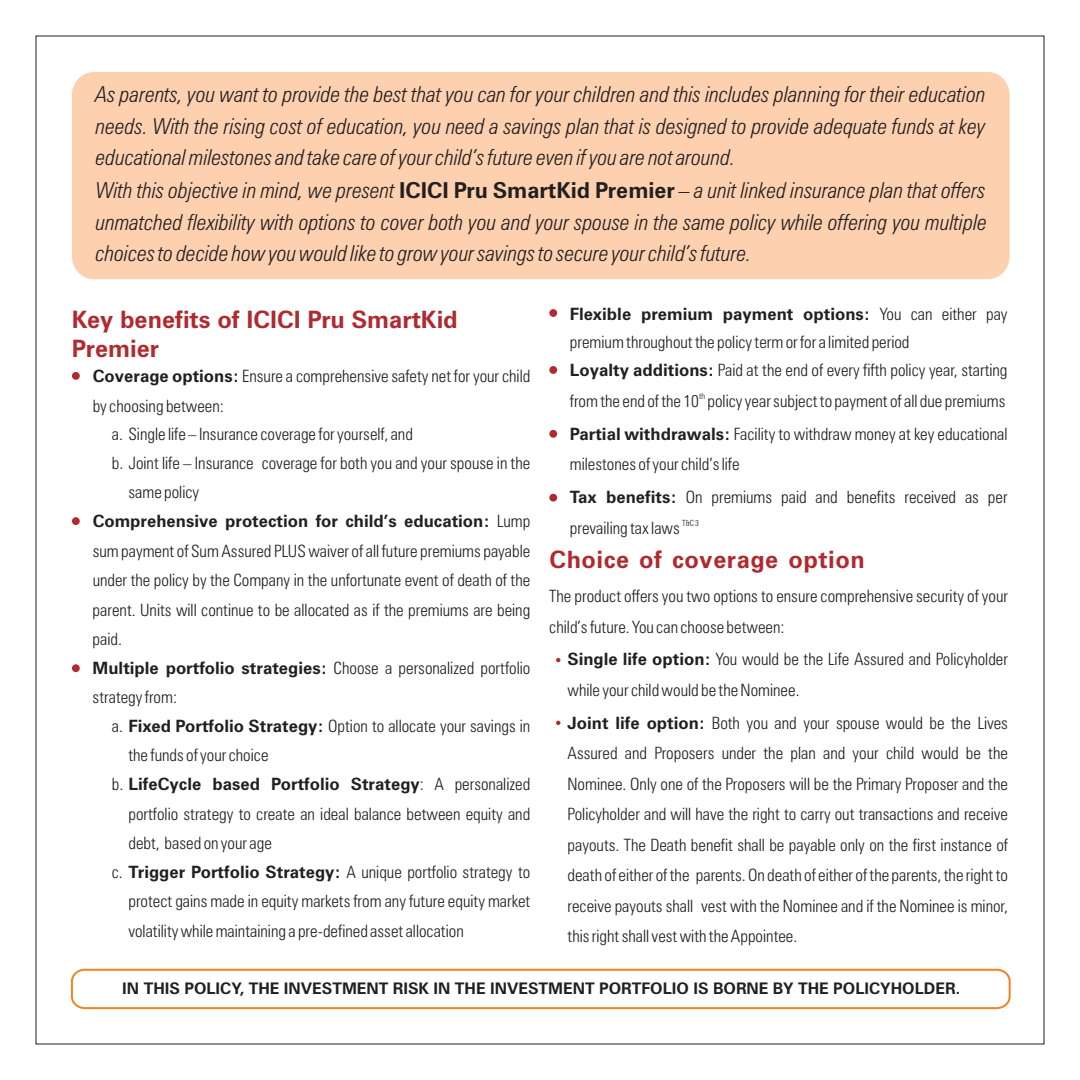
<style>
.page{position:relative;width:1080px;height:1080px;background:#fff}
.page>*{position:absolute;margin:0;border:0;box-sizing:border-box;transform-origin:0 0}
.t1{font:700 24px/28.8px "Zurich BT";color:#b02a30}
.t2{font:700 24px "Zurich BT";letter-spacing:.02em;color:#b02a30}
.t3{font:italic 300 condensed 22px/31.8px "Zurich BT";color:#231f20}
.t4{font:300 condensed 17px/30.6px "Zurich BT";color:#231f20}
.t5{font:700 17px "Zurich BT";color:#231f20}
.t6{font:700 16px "Zurich BT";color:#231f20}
.t7{font:300 condensed 8.4px "Zurich BT";color:#231f20}
.s1{font-weight:700;font-style:normal;font-stretch:normal}
.s2{font-weight:700;font-stretch:normal}
.s3{font-weight:300;font-stretch:condensed}
</style>
<div class="page">
<div style="left:72px;top:72px;width:938px;height:207px;background:#fdd1b0;border-radius:22px"></div>
<div style="left:71px;top:969px;width:940px;height:40px;border:2px solid #f5821f;border-radius:12px"></div>
<div style="left:72px;top:372px;width:8px;height:8px;background:#b02a30;border-radius:50%"></div>
<div style="left:72px;top:517px;width:8px;height:8px;background:#b02a30;border-radius:50%"></div>
<div style="left:72px;top:664px;width:8px;height:8px;background:#b02a30;border-radius:50%"></div>
<div style="left:549px;top:309px;width:8px;height:8px;background:#b02a30;border-radius:50%"></div>
<div style="left:549px;top:366px;width:8px;height:8px;background:#b02a30;border-radius:50%"></div>
<div style="left:549px;top:430px;width:8px;height:8px;background:#b02a30;border-radius:50%"></div>
<div style="left:549px;top:494px;width:8px;height:8px;background:#b02a30;border-radius:50%"></div>
<svg style="left:556px;top:658px;width:4px;height:4px"></svg>
<svg style="left:556px;top:721px;width:4px;height:4px"></svg>
<p class="t3" style="left:96px;top:80px;width:893px">As parents, you want to provide the best that you can for your children and this includes planning for their education needs. With the rising cost of education, you need a savings plan that is designed to provide adequate funds at key educational milestones and take care of your child’s future even if you are not around.<br>With this objective in mind, we present <span class="s1">ICICI Pru SmartKid Premier</span> – a unit linked insurance plan that offers unmatched flexibility with options to cover both you and your spouse in the same policy while offering you multiple choices to decide how you would like to grow your savings to secure your child’s future.</p>
<h1 class="t1" style="left:72px;top:307px;width:387px">Key benefits of ICICI Pru SmartKid<br>Premier</h1>
<p class="t4" style="left:93px;top:362px;width:439px"><span class="s2">Coverage options:</span> Ensure a comprehensive safety net for your child</p>
<p class="t4" style="left:93px;top:392px;width:133px">by choosing between:</p>
<p class="t4" style="left:112px;top:421px;width:303px">a. Single life – Insurance coverage for yourself, and</p>
<p class="t4" style="left:112px;top:449px;width:420px">b. Joint life – Insurance coverage for both you and your spouse in the</p>
<p class="t4" style="left:128px;top:479px;width:72px">same policy</p>
<p class="t5" style="left:93px;top:514px;width:439px">Comprehensive protection for child’s education: <span class="s3">Lump</span></p>
<p class="t4" style="left:93px;top:537px;width:439px">sum payment of Sum Assured PLUS waiver of all future premiums payable</p>
<p class="t4" style="left:93px;top:566px;width:439px">under the policy by the Company in the unfortunate event of death of the</p>
<p class="t4" style="left:93px;top:596px;width:439px">parent. Units will continue to be allocated as if the premiums are being</p>
<p class="t4" style="left:93px;top:625px;width:31px">paid.</p>
<p class="t5" style="left:93px;top:661px;width:439px">Multiple portfolio strategies: <span class="s3">Choose a personalized portfolio</span></p>
<p class="t4" style="left:93px;top:684px;width:86px">strategy from:</p>
<p class="t4" style="left:112px;top:712px;width:420px">a. <span class="s2">Fixed Portfolio Strategy:</span> Option to allocate your savings in</p>
<p class="t4" style="left:128px;top:742px;width:142px">the funds of your choice</p>
<p class="t5" style="left:112px;top:777px;width:420px"><span class="s3">b.</span> LifeCycle based Portfolio Strategy<span class="s3">: A personalized</span></p>
<p class="t4" style="left:128px;top:800px;width:403px">portfolio strategy to create an ideal balance between equity and</p>
<p class="t4" style="left:128px;top:829px;width:145px">debt, based on your age</p>
<p class="t4" style="left:112px;top:858px;width:420px">c. <span class="s2">Trigger Portfolio Strategy:</span> A unique portfolio strategy to</p>
<p class="t4" style="left:128px;top:888px;width:403px">protect gains made in equity markets from any future equity market</p>
<p class="t4" style="left:128px;top:917px;width:337px">volatility while maintaining a pre-defined asset allocation</p>
<p class="t4" style="left:570px;top:302px;width:439px;line-height:28px"><span class="s2">Flexible premium payment options:</span> You can either pay premium throughout the policy term or for a limited period<br><span class="s2">Loyalty additions:</span> Paid at the end of every fifth policy year, starting</p>
<p class="t7" style="left:699px;top:392px;width:8px">th</p>
<p class="t4" style="left:570px;top:386px;width:439px;line-height:32.6px">from the end of the 10 policy year subject to payment of all due premiums<br><span class="s2">Partial withdrawals:</span> Facility to withdraw money at key educational</p>
<p class="t4" style="left:570px;top:450px;width:439px;line-height:32.6px">milestones of your child’s life<br><span class="s2">Tax benefits:</span> On premiums paid and benefits received as per</p>
<p class="t7" style="left:682px;top:519px;width:18px">T&amp;C 3</p>
<p class="t4" style="left:570px;top:514px;width:111px">prevailing tax laws</p>
<h1 class="t2" style="left:550px;top:550px;width:317px">Choice of coverage option</h1>
<p class="t4" style="left:549px;top:582px;width:460px">The product offers you two options to ensure comprehensive security of your child’s future. You can choose between:</p>
<p class="t4" style="left:568px;top:646px;width:442px"><span class="s2">Single life option:</span> You would be the Life Assured and Policyholder while your child would be the Nominee.</p>
<p class="t4" style="left:568px;top:709px;width:442px;text-align:justify"><span class="s2">Joint life option:</span> Both you and your spouse would be the Lives Assured and Proposers under the plan and your child would be the Nominee. Only one of the Proposers will be the Primary Proposer and the Policyholder and will have the right to carry out transactions and receive payouts. The Death benefit shall be payable only on the first instance of death of either of the parents. On death of either of the parents, the right to receive payouts shall vest with the Nominee and if the Nominee is minor, this right shall vest with the Appointee.</p>
<p class="t6" style="left:122px;top:982px;width:839px">IN THIS POLICY, THE INVESTMENT RISK IN THE INVESTMENT PORTFOLIO IS BORNE BY THE POLICYHOLDER.</p>
</div>
